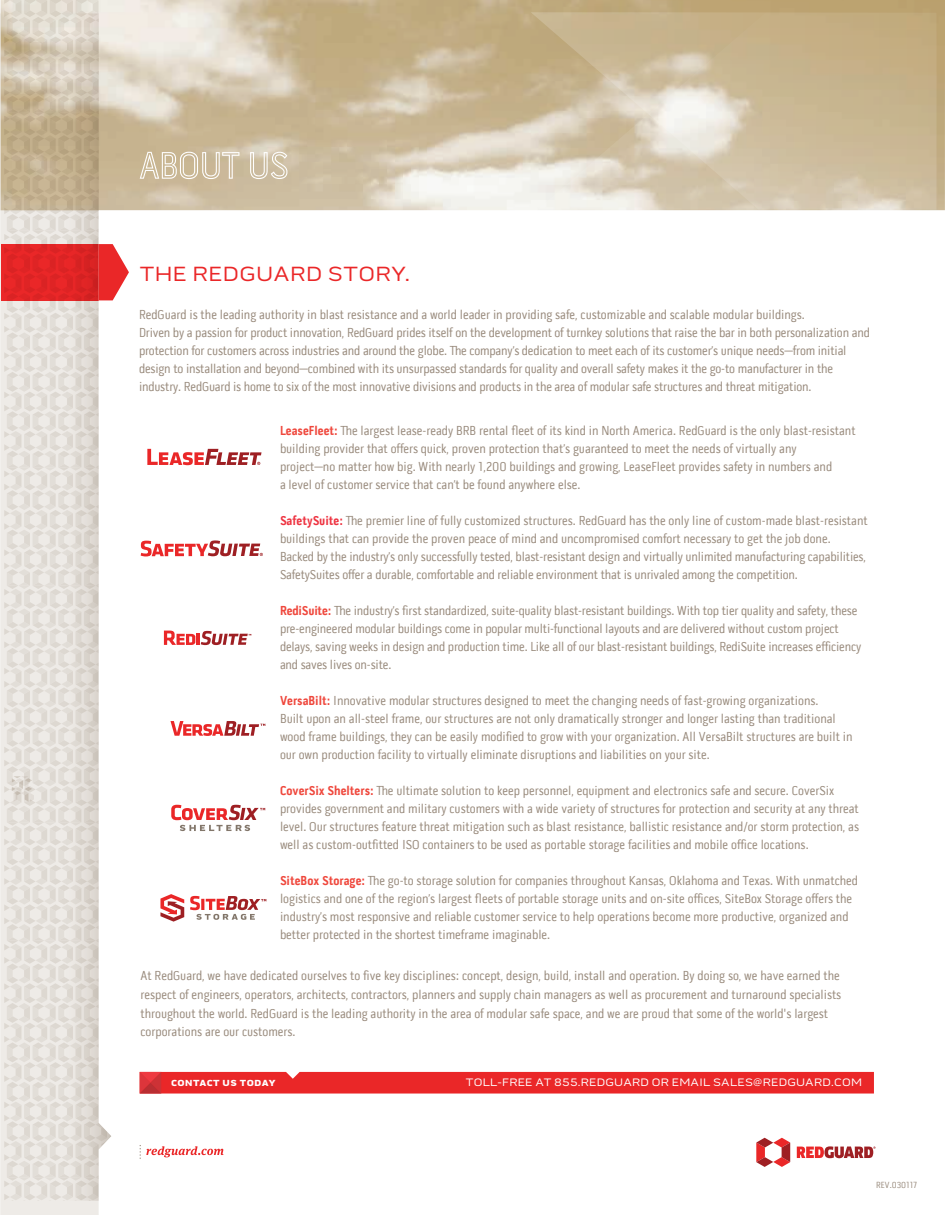
<style>
.page{position:relative;width:945px;height:1215px;background:#fff}
.page>*{position:absolute;margin:0;border:0;box-sizing:border-box;transform-origin:0 0}
.t1{font:21px "Pill Gothic 900 mg";letter-spacing:.02em;color:#ea2728}
.t2{font:13.2px/18px "Pill Gothic 300 mg";color:#998b7d}
.t3{font:10.95px "Pill Gothic 900 mg";letter-spacing:.02em;color:#fff}
.t4{font:900 9px "Pill Gothic 900 mg";letter-spacing:.05em;color:#fff}
.t5{font:9px "Pill Gothic 300 mg";color:#998b7d}
.t6{font:600 7.2px "Pill Gothic 300 mg";color:#9e1f23}
.s1{font-weight:700;color:#ef473c}
.s2{font-weight:700;color:#ee3341}
</style>
<div class="page">
<svg style="left:0;top:14px;width:99px;height:1201px;background:#eae6df"></svg>
<svg style="left:140px;top:152px;width:99px;height:27px;background:#d5c7ae"></svg>
<svg style="left:250px;top:152px;width:37px;height:27px"></svg>
<svg style="left:1px;top:244px;width:133px;height:57px"></svg>
<svg style="left:537px;top:12px;width:408px;height:198px;background:#cfbfa1"></svg>
<svg style="left:4px;top:0;width:125px;height:1201px"></svg>
<svg style="left:140px;top:1072px;width:734px;height:22px;background:#e92c2d"></svg>
<svg style="left:171px;top:805px;width:94px;height:26px"></svg>
<svg style="left:171px;top:721px;width:94px;height:15px"></svg>
<svg style="left:160px;top:894px;width:106px;height:28px"></svg>
<svg style="left:140px;top:1145px;width:83px;height:14px"></svg>
<svg style="left:756px;top:1138px;width:120px;height:29px"></svg>
<svg style="left:147px;top:449px;width:115px;height:16px"></svg>
<svg style="left:141px;top:540px;width:122px;height:16px"></svg>
<svg style="left:164px;top:631px;width:84px;height:14px"></svg>
<h1 class="t1" style="left:140px;top:262px;width:272px">THE REDGUARD STORY.</h1>
<p class="t2" style="left:139px;top:306px;width:732px">RedGuard is the leading authority in blast resistance and a world leader in providing safe, customizable and scalable modular buildings.<br>Driven by a passion for product innovation, RedGuard prides itself on the development of turnkey solutions that raise the bar in both personalization and protection for customers across industries and around the globe. The company’s dedication to meet each of its customer’s unique needs—from initial design to installation and beyond—combined with its unsurpassed standards for quality and overall safety makes it the go-to manufacturer in the industry. RedGuard is home to six of the most innovative divisions and products in the area of modular safe structures and threat mitigation.</p>
<p class="t6" style="left:249px;top:632px;width:5px">™</p>
<p class="t2" style="left:280px;top:422px;width:577px"><span class="s1">LeaseFleet:</span> The largest lease-ready BRB rental fleet of its kind in North America. RedGuard is the only blast-resistant building provider that offers quick, proven protection that’s guaranteed to meet the needs of virtually any<br>project—no matter how big. With nearly 1,200 buildings and growing, LeaseFleet provides safety in numbers and<br>a level of customer service that can’t be found anywhere else.</p>
<p class="t2" style="left:280px;top:512px;width:589px"><span class="s2">SafetySuite:</span> The premier line of fully customized structures. RedGuard has the only line of custom-made blast-resistant buildings that can provide the proven peace of mind and uncompromised comfort necessary to get the job done.<br>Backed by the industry’s only successfully tested, blast-resistant design and virtually unlimited manufacturing capabilities, SafetySuites offer a durable, comfortable and reliable environment that is unrivaled among the competition.</p>
<p class="t2" style="left:280px;top:602px;width:583px"><span class="s1">RediSuite:</span> The industry’s first standardized, suite-quality blast-resistant buildings. With top tier quality and safety, these pre-engineered modular buildings come in popular multi-functional layouts and are delivered without custom project delays, saving weeks in design and production time. Like all of our blast-resistant buildings, RediSuite increases efficiency and saves lives on-site.</p>
<p class="t2" style="left:280px;top:692px;width:574px"><span class="s1">VersaBilt:</span> Innovative modular structures designed to meet the changing needs of fast-growing organizations.<br>Built upon an all-steel frame, our structures are not only dramatically stronger and longer lasting than traditional wood frame buildings, they can be easily modified to grow with your organization. All VersaBilt structures are built in our own production facility to virtually eliminate disruptions and liabilities on your site.</p>
<p class="t2" style="left:280px;top:782px;width:581px"><span class="s1">CoverSix Shelters:</span> The ultimate solution to keep personnel, equipment and electronics safe and secure. CoverSix provides government and military customers with a wide variety of structures for protection and security at any threat level. Our structures feature threat mitigation such as blast resistance, ballistic resistance and/or storm protection, as well as custom-outfitted ISO containers to be used as portable storage facilities and mobile office locations.</p>
<p class="t2" style="left:280px;top:872px;width:580px"><span class="s1">SiteBox Storage:</span> The go-to storage solution for companies throughout Kansas, Oklahoma and Texas. With unmatched logistics and one of the region’s largest fleets of portable storage units and on-site offices, SiteBox Storage offers the industry’s most responsive and reliable customer service to help operations become more productive, organized and better protected in the shortest timeframe imaginable.</p>
<p class="t2" style="left:141px;top:966px;width:702px;line-height:18.9px">At RedGuard, we have dedicated ourselves to five key disciplines: concept, design, build, install and operation. By doing so, we have earned the respect of engineers, operators, architects, contractors, planners and supply chain managers as well as procurement and turnaround specialists throughout the world. RedGuard is the leading authority in the area of modular safe space, and we are proud that some of the world's largest corporations are our customers.</p>
<p class="t4" style="left:171px;top:1077px;width:106px">CONTACT US TODAY</p>
<p class="t3" style="left:466px;top:1076px;width:398px">TOLL-FREE AT 855.REDGUARD OR EMAIL SALES@REDGUARD.COM</p>
<p class="t5" style="left:876px;top:1180px;width:42px">REV.030117</p>
</div>
